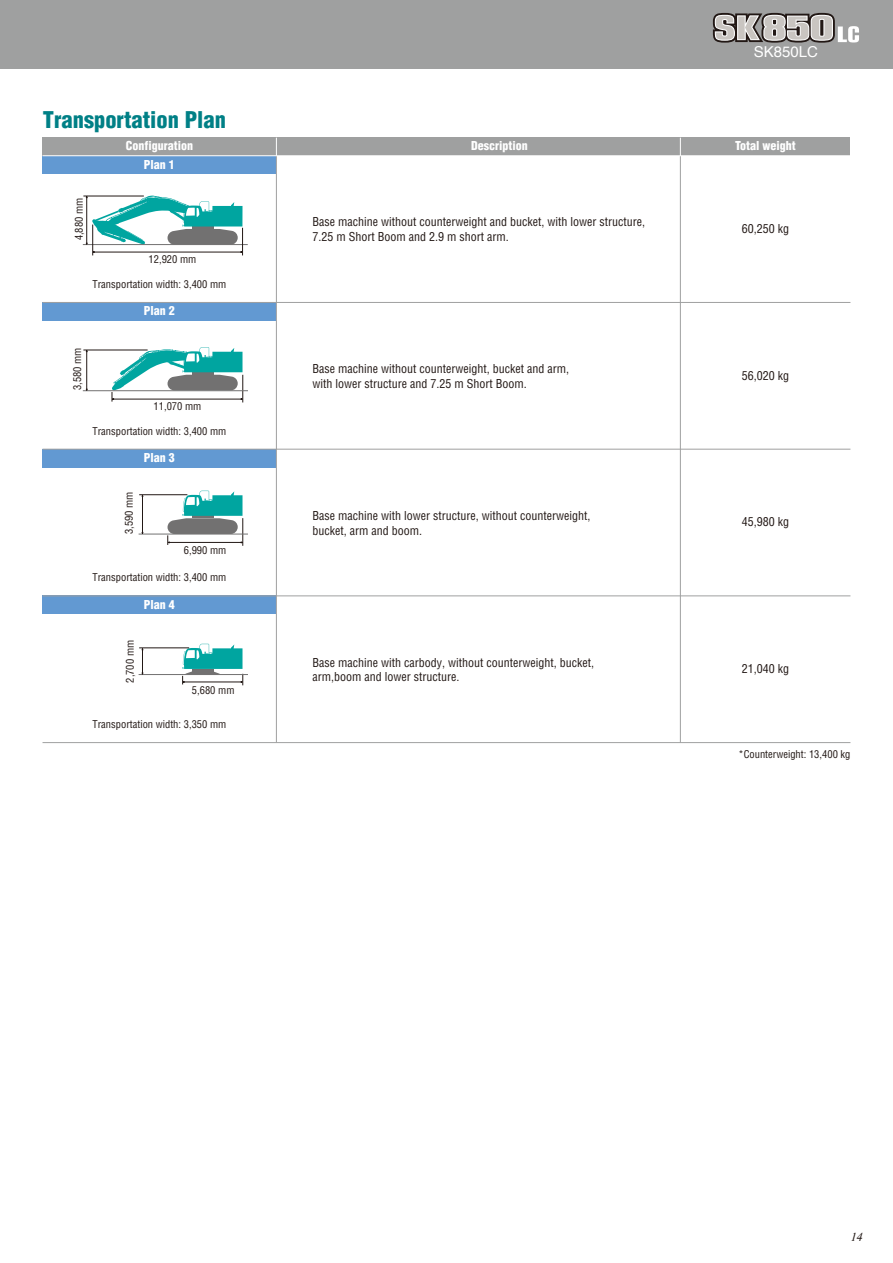
<style>
.page{position:relative;width:893px;height:1263px;background:#fff}
.page>*{position:absolute;margin:0;border:0;box-sizing:border-box;transform-origin:0 0}
.t1{font:900 condensed 22.5px "Helvetica";color:#008086}
.t2{font:15px "Helvetica";color:#fff}
.t3{font:condensed 12px/14.9px "Helvetica";color:#221815}
.t4{font:900 condensed 12px/18px "Helvetica";color:#fff;text-align:center}
.t5{font:italic 12px "Times";color:#221815}
.t6{font:condensed 10.5px "Helvetica";color:#221815}
</style>
<div class="page">
<div style="left:0;top:0;width:893px;height:68px;background:#9fa0a0"></div>
<div style="left:43px;top:302px;width:233px;height:18px;background:#6299d2"></div>
<div style="left:43px;top:449px;width:233px;height:18px;background:#6299d2"></div>
<div style="left:43px;top:596px;width:233px;height:18px;background:#6299d2"></div>
<svg style="left:713px;top:13px;width:146px;height:30px"></svg>
<hr style="left:83px;top:244px;width:165px;height:1px;background:#727171">
<hr style="left:83px;top:196px;width:61px;height:1px;background:#221815">
<svg style="left:86px;top:195px;width:158px;height:60px"></svg>
<svg style="left:111px;top:347px;width:133px;height:55px"></svg>
<hr style="left:83px;top:390px;width:165px;height:1px;background:#727171">
<hr style="left:86px;top:351px;width:1px;height:38px;background:#221815">
<hr style="left:83px;top:350px;width:65px;height:1px;background:#221815">
<svg style="left:166px;top:491px;width:78px;height:55px"></svg>
<hr style="left:139px;top:534px;width:109px;height:1px;background:#727171">
<hr style="left:139px;top:494px;width:48px;height:1px;background:#221815">
<hr style="left:142px;top:496px;width:1px;height:37px;background:#221815">
<hr style="left:139px;top:674px;width:109px;height:1px;background:#727171">
<hr style="left:139px;top:648px;width:50px;height:1px;background:#221815">
<svg style="left:142px;top:648px;width:1px;height:27px"></svg>
<svg style="left:181px;top:644px;width:63px;height:41px"></svg>
<div style="left:43px;top:156px;width:233px;height:18px;background:#6299d2"></div>
<hr style="left:276px;top:156px;width:1px;height:587px;background:#9fa0a0">
<div style="left:43px;top:138px;width:807px;height:18px;background:#9fa0a0"></div>
<hr style="left:680px;top:156px;width:1px;height:587px;background:#9fa0a0">
<svg style="left:680px;top:138px;width:1px;height:17px"></svg>
<svg style="left:276px;top:138px;width:1px;height:17px"></svg>
<hr style="left:43px;top:302px;width:807px;height:1px;background:#9fa0a0">
<hr style="left:43px;top:449px;width:807px;height:1px;background:#9fa0a0">
<hr style="left:43px;top:596px;width:807px;height:1px;background:#9fa0a0">
<hr style="left:43px;top:155px;width:807px;height:1px;background:#fff">
<hr style="left:43px;top:742px;width:807px;height:1px;background:#9fa0a0">
<h1 class="t1" style="left:43px;top:106px;width:185px">Transportation Plan</h1>
<p class="t4" style="left:126px;top:137px;width:69px">Configuration<br>Plan 1</p>
<p class="t6" style="left:72px;top:240px;width:44px;rotate:-90deg">4,880 mm</p>
<p class="t6" style="left:149px;top:253px;width:49px">12,920 mm</p>
<p class="t6" style="left:93px;top:278px;width:135px">Transportation width: 3,400 mm</p>
<p class="t4" style="left:144px;top:302px;width:33px">Plan 2</p>
<p class="t6" style="left:71px;top:390px;width:44px;rotate:-90deg">3,580 mm</p>
<p class="t6" style="left:154px;top:399px;width:49px">11,070 mm</p>
<p class="t6" style="left:93px;top:424px;width:135px">Transportation width: 3,400 mm</p>
<p class="t4" style="left:144px;top:448px;width:33px">Plan 3</p>
<p class="t6" style="left:123px;top:534px;width:44px;rotate:-90deg">3,590 mm</p>
<p class="t6" style="left:184px;top:543px;width:44px">6,990 mm</p>
<p class="t6" style="left:93px;top:571px;width:135px">Transportation width: 3,400 mm</p>
<p class="t4" style="left:144px;top:595px;width:33px">Plan 4</p>
<p class="t6" style="left:124px;top:683px;width:44px;rotate:-90deg">2,700 mm</p>
<p class="t6" style="left:192px;top:684px;width:44px">5,680 mm</p>
<p class="t6" style="left:93px;top:718px;width:135px">Transportation width: 3,350 mm</p>
<p class="t2" style="left:754px;top:40px;width:66px">SK850LC</p>
<p class="t4" style="left:471px;top:137px;width:58px">Description</p>
<p class="t4" style="left:735px;top:137px;width:62px">Total weight</p>
<p class="t3" style="left:312px;top:215px;width:334px">Base machine without counterweight and bucket, with lower structure,<br>7.25 m Short Boom and 2.9 m short arm.</p>
<p class="t3" style="left:312px;top:361px;width:258px">Base machine without counterweight, bucket and arm, with lower structure and 7.25 m Short Boom.</p>
<p class="t3" style="left:312px;top:508px;width:279px">Base machine with lower structure, without counterweight, bucket, arm and boom.</p>
<p class="t3" style="left:312px;top:655px;width:283px">Base machine with carbody, without counterweight, bucket, arm,boom and lower structure.</p>
<p class="t3" style="left:742px;top:221px;width:49px">60,250 kg</p>
<p class="t3" style="left:742px;top:368px;width:49px">56,020 kg</p>
<p class="t3" style="left:742px;top:514px;width:49px">45,980 kg</p>
<p class="t3" style="left:742px;top:661px;width:49px">21,040 kg</p>
<p class="t6" style="left:738px;top:747px;width:113px">*Counterweight: 13,400 kg</p>
<p class="t5" style="left:851px;top:1227px;width:13px">14</p>
</div>
